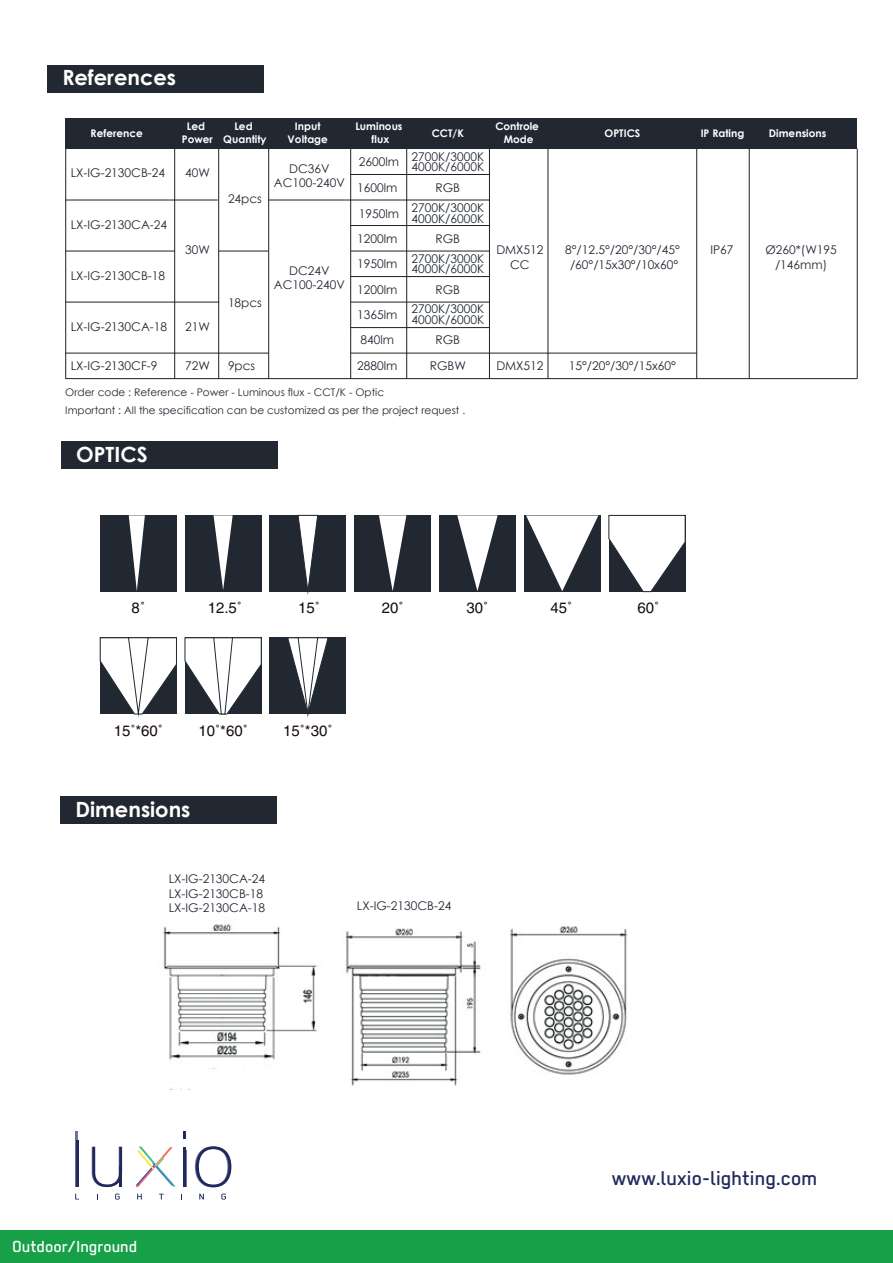
<style>
.page{position:relative;width:893px;height:1263px;background:#fff}
.page>*{position:absolute;margin:0;border:0;box-sizing:border-box;transform-origin:0 0}
.t1{font:500 22.5px "Regular";color:#20295c}
.t2{font:700 21px "Century Gothic";color:#fff}
.t3{font:500 18px "Regular";color:#fff}
.t4{font:15px "Helvetica";color:#190d0e}
.t5{font:12px/25.5px "Century Gothic";color:#212832}
.t6{font:10.5px/18px "Century Gothic";color:#212832}
.t7{font:700 10.5px/12.6px "Century Gothic";color:#fff;text-align:center}
</style>
<div class="page">
<div style="left:185px;top:515px;width:76px;height:77px;background:#212832"></div>
<svg style="left:214px;top:515px;width:19px;height:75px"></svg>
<div style="left:354px;top:515px;width:77px;height:77px;background:#212832"></div>
<svg style="left:379px;top:515px;width:27px;height:76px"></svg>
<div style="left:439px;top:515px;width:77px;height:77px;background:#212832"></div>
<svg style="left:457px;top:515px;width:41px;height:76px"></svg>
<hr style="left:351px;top:174px;width:138px;height:1px;background:#231f20">
<hr style="left:351px;top:225px;width:138px;height:1px;background:#231f20">
<hr style="left:351px;top:251px;width:138px;height:1px;background:#231f20">
<hr style="left:351px;top:276px;width:138px;height:1px;background:#231f20">
<hr style="left:351px;top:302px;width:138px;height:1px;background:#231f20">
<hr style="left:351px;top:327px;width:138px;height:1px;background:#231f20">
<hr style="left:351px;top:353px;width:346px;height:1px;background:#231f20">
<hr style="left:66px;top:200px;width:152px;height:1px;background:#231f20">
<hr style="left:219px;top:251px;width:50px;height:1px;background:#231f20">
<hr style="left:66px;top:251px;width:109px;height:1px;background:#231f20">
<hr style="left:66px;top:302px;width:153px;height:1px;background:#231f20">
<hr style="left:66px;top:353px;width:203px;height:1px;background:#231f20">
<hr style="left:268px;top:200px;width:221px;height:1px;background:#231f20">
<hr style="left:65px;top:378px;width:792px;height:1px;background:#231f20">
<hr style="left:174px;top:149px;width:1px;height:230px;background:#231f20">
<hr style="left:218px;top:149px;width:1px;height:230px;background:#231f20">
<hr style="left:268px;top:149px;width:1px;height:230px;background:#231f20">
<hr style="left:350px;top:149px;width:1px;height:230px;background:#231f20">
<hr style="left:406px;top:149px;width:1px;height:230px;background:#231f20">
<hr style="left:547px;top:149px;width:1px;height:230px;background:#231f20">
<hr style="left:489px;top:149px;width:1px;height:230px;background:#231f20">
<hr style="left:696px;top:149px;width:1px;height:230px;background:#231f20">
<hr style="left:857px;top:149px;width:1px;height:230px;background:#231f20">
<hr style="left:65px;top:149px;width:1px;height:230px;background:#231f20">
<hr style="left:749px;top:149px;width:1px;height:230px;background:#231f20">
<div style="left:65px;top:118px;width:792px;height:31px;background:#212832"></div>
<div style="left:47px;top:65px;width:217px;height:28px;background:#212832"></div>
<div style="left:61px;top:441px;width:217px;height:28px;background:#212832"></div>
<div style="left:60px;top:796px;width:217px;height:28px;background:#212832"></div>
<svg style="left:136px;top:1147px;width:40px;height:40px"></svg>
<hr style="left:183px;top:1147px;width:2px;height:40px;background:#20295c">
<hr style="left:76px;top:1140px;width:3px;height:47px;background:#20295c">
<hr style="left:75px;top:1131px;width:3px;height:56px;background:#20295c">
<svg style="left:92px;top:1147px;width:30px;height:40px"></svg>
<hr style="left:120px;top:1167px;width:2px;height:20px;background:#20295c">
<hr style="left:184px;top:1150px;width:2px;height:37px;background:#20295c">
<svg style="left:183px;top:1131px;width:2px;height:8px"></svg>
<svg style="left:195px;top:1146px;width:36px;height:41px"></svg>
<svg style="left:75px;top:1194px;width:4px;height:5px"></svg>
<svg style="left:115px;top:1193px;width:5px;height:6px"></svg>
<svg style="left:137px;top:1194px;width:5px;height:5px"></svg>
<svg style="left:159px;top:1194px;width:5px;height:5px"></svg>
<svg style="left:199px;top:1194px;width:5px;height:5px"></svg>
<svg style="left:221px;top:1193px;width:5px;height:6px"></svg>
<div style="left:0;top:1230px;width:892px;height:33px;background:#18a049"></div>
<div style="left:270px;top:515px;width:76px;height:77px;background:#212832"></div>
<svg style="left:298px;top:515px;width:20px;height:74px"></svg>
<svg style="left:609px;top:515px;width:76px;height:77px"></svg>
<svg style="left:100px;top:637px;width:77px;height:77px"></svg>
<div style="left:270px;top:638px;width:76px;height:76px;background:#212832"></div>
<svg style="left:287px;top:637px;width:41px;height:74px"></svg>
<div style="left:524px;top:515px;width:76px;height:77px;background:#212832"></div>
<svg style="left:526px;top:515px;width:72px;height:76px"></svg>
<svg style="left:185px;top:637px;width:77px;height:77px"></svg>
<img style="left:159px;top:924px;width:469px;height:166px">
<div style="left:100px;top:515px;width:76px;height:77px;background:#212832"></div>
<svg style="left:129px;top:515px;width:16px;height:76px"></svg>
<h2 class="t2" style="left:62px;top:62px;width:115px">References</h2>
<p class="t7" style="left:91px;top:126px;width:54px">Reference</p>
<p class="t7" style="left:355px;top:120px;width:49px">Luminous flux</p>
<p class="t7" style="left:432px;top:126px;width:34px">CCT/K</p>
<p class="t7" style="left:605px;top:126px;width:37px">OPTICS</p>
<p class="t7" style="left:701px;top:126px;width:45px">IP Rating</p>
<p class="t7" style="left:769px;top:126px;width:59px">Dimensions</p>
<p class="t7" style="left:495px;top:120px;width:45px">Controle<br>Mode</p>
<p class="t7" style="left:182px;top:120px;width:33px">Led<br>Power</p>
<p class="t7" style="left:223px;top:120px;width:45px">Led<br>Quantity</p>
<p class="t7" style="left:288px;top:120px;width:42px">Input<br>Voltage</p>
<p class="t5" style="left:274px;top:161px;width:72px;line-height:14.4px;text-align:center">DC36V<br>AC100-240V</p>
<p class="t5" style="left:357px;top:149px;width:43px">2600lm<br>1600lm<br>1950lm</p>
<p class="t5" style="left:411px;top:151px;width:74px;line-height:10.5px">2700K/3000K<br>4000K/6000K</p>
<p class="t5" style="left:71px;top:160px;width:96px">LX-IG-2130CB-24</p>
<p class="t5" style="left:185px;top:160px;width:26px">40W</p>
<p class="t5" style="left:435px;top:175px;width:26px">RGB</p>
<p class="t5" style="left:228px;top:186px;width:35px">24pcs</p>
<p class="t5" style="left:411px;top:202px;width:74px;line-height:10.5px">2700K/3000K<br>4000K/6000K</p>
<p class="t5" style="left:411px;top:253px;width:74px;line-height:10.5px">2700K/3000K<br>4000K/6000K</p>
<p class="t5" style="left:411px;top:304px;width:74px;line-height:10.5px">2700K/3000K<br>4000K/6000K</p>
<p class="t5" style="left:71px;top:212px;width:98px">LX-IG-2130CA-24</p>
<p class="t5" style="left:357px;top:226px;width:42px">1200lm<br>1950lm<br>1200lm<br>1365lm<br>840lm<br>2880lm</p>
<p class="t5" style="left:435px;top:226px;width:26px">RGB</p>
<p class="t5" style="left:710px;top:237px;width:25px">IP67</p>
<p class="t5" style="left:765px;top:243px;width:73px;line-height:14.4px;text-align:center">Ø260*(W195 /146mm)</p>
<p class="t5" style="left:496px;top:242px;width:49px;line-height:15px;text-align:center">DMX512<br>CC</p>
<p class="t5" style="left:185px;top:237px;width:26px">30W</p>
<p class="t5" style="left:565px;top:242px;width:116px;line-height:15px;text-align:center">8°/12.5°/20°/30°/45° /60°/15x30°/10x60°</p>
<p class="t5" style="left:274px;top:263px;width:72px;line-height:14.4px;text-align:center">DC24V<br>AC100-240V</p>
<p class="t5" style="left:71px;top:263px;width:96px">LX-IG-2130CB-18</p>
<p class="t5" style="left:435px;top:277px;width:26px">RGB</p>
<p class="t5" style="left:228px;top:289px;width:35px">18pcs</p>
<p class="t5" style="left:71px;top:314px;width:98px">LX-IG-2130CA-18</p>
<p class="t5" style="left:185px;top:314px;width:26px">21W</p>
<p class="t5" style="left:430px;top:327px;width:38px;line-height:26px;text-align:center">RGB<br>RGBW</p>
<p class="t5" style="left:496px;top:353px;width:49px">DMX512</p>
<p class="t5" style="left:71px;top:353px;width:88px">LX-IG-2130CF-9</p>
<p class="t5" style="left:185px;top:353px;width:26px">72W</p>
<p class="t5" style="left:228px;top:353px;width:29px">9pcs</p>
<p class="t5" style="left:569px;top:353px;width:109px">15°/20°/30°/15x60°</p>
<p class="t6" style="left:65px;top:383px;width:401px">Order code : Reference - Power - Luminous flux - CCT/K - Optic<br>Important : All the specification can be customized as per the project request .</p>
<h2 class="t2" style="left:76px;top:438px;width:73px">OPTICS</h2>
<p class="t4" style="left:132px;top:599px;width:15px">8˚</p>
<p class="t4" style="left:551px;top:599px;width:23px">45˚</p>
<p class="t4" style="left:208px;top:599px;width:36px">12.5˚</p>
<p class="t4" style="left:382px;top:599px;width:23px">20˚</p>
<p class="t4" style="left:467px;top:599px;width:23px">30˚</p>
<p class="t4" style="left:298px;top:599px;width:23px">15˚</p>
<p class="t4" style="left:637px;top:599px;width:23px">60˚</p>
<p class="t4" style="left:114px;top:722px;width:51px">15˚*60˚</p>
<p class="t4" style="left:283px;top:722px;width:51px">15˚*30˚</p>
<p class="t4" style="left:198px;top:722px;width:51px">10˚*60˚</p>
<h2 class="t2" style="left:75px;top:793px;width:117px">Dimensions</h2>
<p class="t5" style="left:169px;top:872px;width:98px;line-height:14.4px">LX-IG-2130CA-24<br>LX-IG-2130CB-18<br>LX-IG-2130CA-18</p>
<p class="t5" style="left:357px;top:893px;width:96px">LX-IG-2130CB-24</p>
<h3 class="t3" style="left:12px;top:1236px;width:127px">Outdoor/Inground</h3>
<h1 class="t1" style="left:612px;top:1165px;width:207px">www.luxio-lighting.com</h1>
</div>
